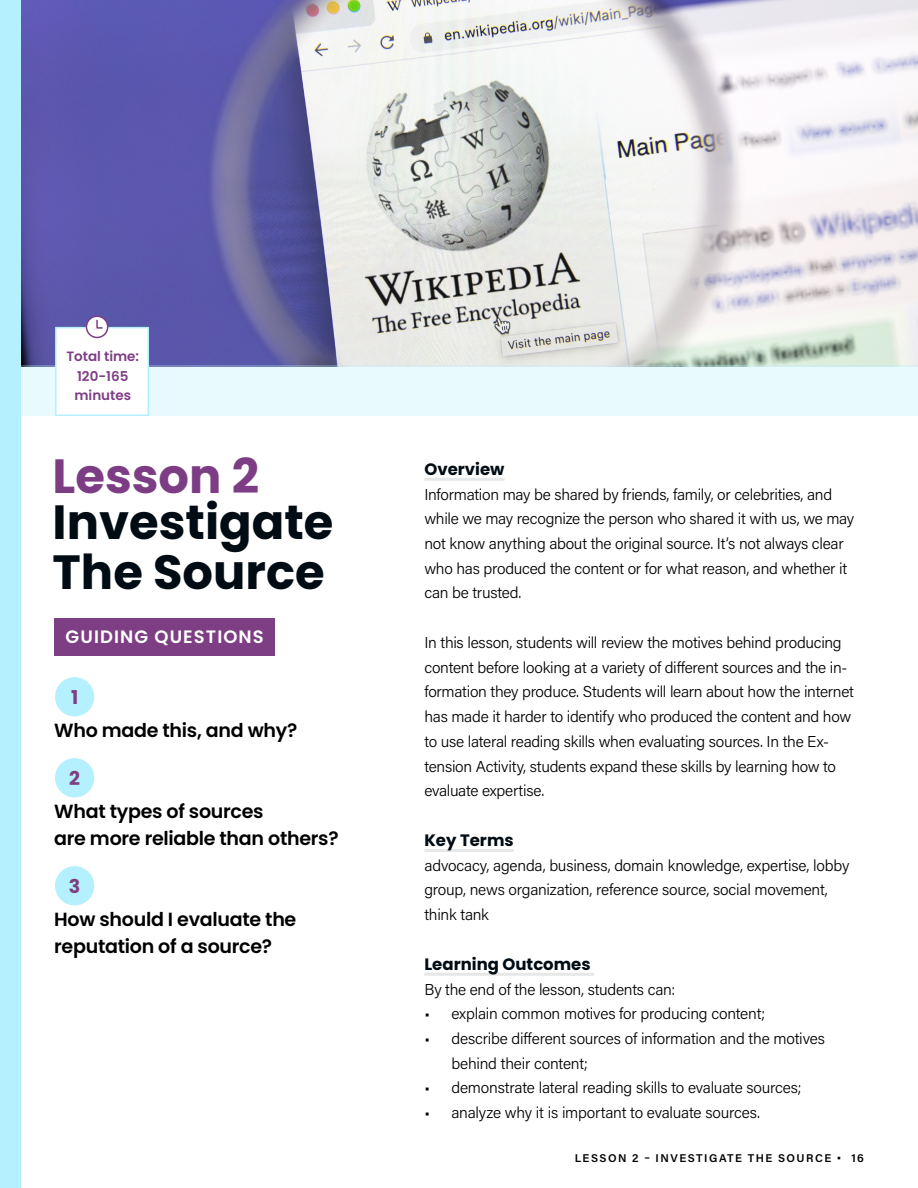
<style>
.page{position:relative;width:918px;height:1188px;background:#fff}
.page>*{position:absolute;margin:0;border:0;box-sizing:border-box;transform-origin:0 0}
.t1{font:700 48px/50.1px "Poppins";color:#000c14}
.t2{font:700 48px "Poppins";color:#7d3d85}
.t3{font:600 19.05px/27px "Poppins";letter-spacing:-.015em;color:#000}
.t4{font:700 19.05px "Poppins";color:#7d3e84}
.t5{font:600 18px "Poppins";letter-spacing:.06em;color:#fff}
.t6{font:700 16.5px "Poppins";color:#000c14}
.t7{font:300 15.75px/24.8px "Acumin Pro";letter-spacing:-.015em;color:#000}
.t8{font:600 13.5px/19.5px "Poppins";color:#7d3e84;text-align:center}
.t9{font:600 11.25px "Acumin Pro";letter-spacing:.13em;color:#000}
</style>
<div class="page">
<img style="left:21px;top:0;width:897px;height:365px">
<div style="left:0;top:0;width:21px;height:1185px;background:#b5f0fe"></div>
<hr style="left:424px;top:478px;width:81px;height:3px;background:#e6e7e8">
<hr style="left:424px;top:849px;width:90px;height:3px;background:#e6e7e8">
<hr style="left:424px;top:973px;width:170px;height:3px;background:#e6e7e8">
<div style="left:11px;top:365px;width:907px;height:51px;background:#e8fafe"></div>
<div style="left:54px;top:618px;width:221px;height:37px;background:#7d3e84"></div>
<div style="left:55px;top:677px;width:39px;height:39px;background:#b5f0fe;border-radius:50%"></div>
<div style="left:55px;top:758px;width:39px;height:39px;background:#b5f0fe;border-radius:50%"></div>
<div style="left:55px;top:866px;width:39px;height:39px;background:#b5f0fe;border-radius:50%"></div>
<div style="left:55px;top:327px;width:94px;height:89px;background:#fff;border:2px solid #b5f0fe"></div>
<div style="left:86px;top:316px;width:22px;height:21px;background:#fff;border-radius:50%"></div>
<div style="left:86px;top:316px;width:22px;height:22px;border:2px solid #7d3e84;border-radius:50%"></div>
<svg style="left:96px;top:319px;width:8px;height:10px"></svg>
<p class="t8" style="left:66px;top:347px;width:74px">Total time:<br>120-165 minutes</p>
<h1 class="t2" style="left:53px;top:449px;width:208px">Lesson 2</h1>
<h1 class="t1" style="left:53px;top:497px;width:282px">Investigate<br>The Source</h1>
<p class="t5" style="left:66px;top:626px;width:200px">GUIDING QUESTIONS</p>
<p class="t4" style="left:71px;top:687px;width:9px">1</p>
<p class="t3" style="left:54px;top:717px;width:245px">Who made this, and why?</p>
<p class="t4" style="left:69px;top:768px;width:12px">2</p>
<p class="t3" style="left:54px;top:798px;width:286px">What types of sources<br>are more reliable than others?</p>
<p class="t4" style="left:69px;top:876px;width:13px">3</p>
<p class="t3" style="left:54px;top:906px;width:244px">How should I evaluate the reputation of a source?</p>
<p class="t6" style="left:424px;top:459px;width:82px">Overview</p>
<p class="t7" style="left:424px;top:481px;width:431px">Information may be shared by friends, family, or celebrities, and while we may recognize the person who shared it with us, we may not know anything about the original source. It’s not always clear who has produced the content or for what reason, and whether it can be trusted.</p>
<p class="t7" style="left:424px;top:629px;width:431px">In this lesson, students will review the motives behind producing content before looking at a variety of different sources and the in&shy;formation they produce. Students will learn about how the internet has made it harder to identify who produced the content and how to use lateral reading skills when evaluating sources. In the Ex&shy;tension Activity, students expand these skills by learning how to evaluate expertise.</p>
<p class="t6" style="left:424px;top:831px;width:91px">Key Terms</p>
<p class="t7" style="left:424px;top:852px;width:426px">advocacy, agenda, business, domain knowledge, expertise, lobby group, news organization, reference source, social movement, think tank</p>
<p class="t6" style="left:424px;top:954px;width:168px">Learning Outcomes</p>
<p class="t7" style="left:424px;top:976px;width:252px">By the end of the lesson, students can:</p>
<p class="t7" style="left:424px;top:1001px;width:342px">• explain common motives for producing content;</p>
<p class="t7" style="left:451px;top:1026px;width:375px;text-indent:-27px">• describe different sources of information and the motives behind their content;</p>
<p class="t7" style="left:424px;top:1075px;width:379px">• demonstrate lateral reading skills to evaluate sources;</p>
<p class="t7" style="left:424px;top:1100px;width:337px">• analyze why it is important to evaluate sources.</p>
<p class="t9" style="left:575px;top:1151px;width:291px">LESSON 2 – INVESTIGATE THE SOURCE • 16</p>
</div>
